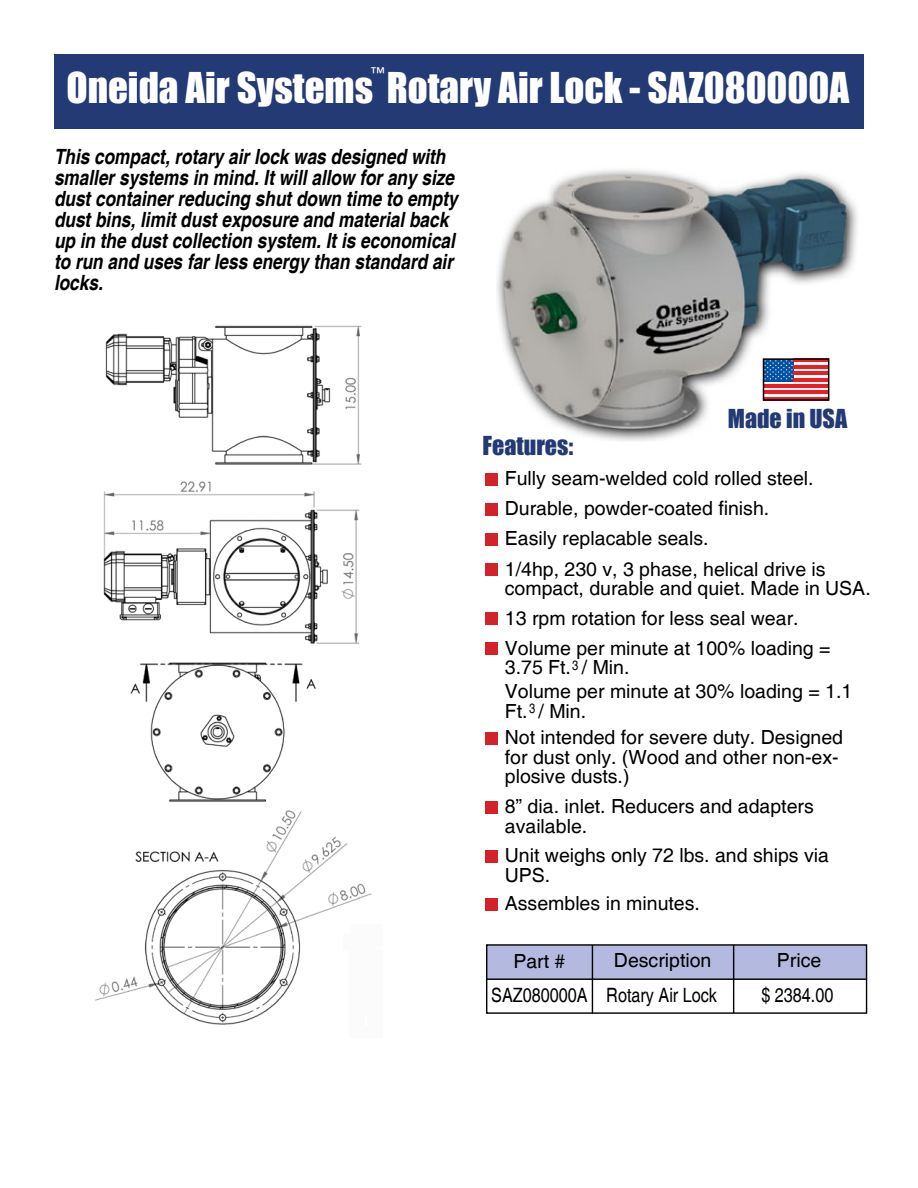
<style>
.page{position:relative;width:918px;height:1188px;background:#fff}
.page>*{position:absolute;margin:0;border:0;box-sizing:border-box;transform-origin:0 0}
.t1{font:39px "Impact";color:#fff}
.t2{font:24px "Impact";color:#233a75}
.t3{font:italic 700 condensed 21px/21px "Helvetica";color:#000}
.t4{font:condensed 19.8px "Helvetica";color:#000}
.t5{font:19.5px/19.5px "Helvetica";color:#000}
.t6{font:15px "Helvetica";color:#fff}
.t7{font:condensed 13.5px "Helvetica";color:#000}
</style>
<div class="page">
<img style="left:95px;top:810px;width:277px;height:215px">
<img style="left:105px;top:325px;width:257px;height:140px">
<img style="left:103px;top:481px;width:257px;height:163px">
<img style="left:130px;top:662px;width:186px;height:140px">
<div style="left:54px;top:54px;width:810px;height:74px;background:#233a75"></div>
<img style="left:497px;top:170px;width:361px;height:271px">
<div style="left:485px;top:473px;width:12px;height:12px;background:#d2232a"></div>
<div style="left:485px;top:503px;width:12px;height:12px;background:#d2232a"></div>
<div style="left:485px;top:533px;width:12px;height:12px;background:#d2232a"></div>
<div style="left:485px;top:564px;width:12px;height:12px;background:#d2232a"></div>
<div style="left:485px;top:612px;width:12px;height:12px;background:#d2232a"></div>
<div style="left:485px;top:733px;width:12px;height:12px;background:#d2232a"></div>
<div style="left:485px;top:643px;width:12px;height:12px;background:#d2232a"></div>
<div style="left:485px;top:802px;width:12px;height:12px;background:#d2232a"></div>
<div style="left:485px;top:851px;width:12px;height:12px;background:#d2232a"></div>
<div style="left:485px;top:899px;width:12px;height:12px;background:#d2232a"></div>
<svg style="left:766px;top:362px;width:60px;height:35px"></svg>
<svg style="left:766px;top:361px;width:28px;height:20px"></svg>
<svg style="left:766px;top:361px;width:27px;height:19px"></svg>
<hr style="left:794px;top:359px;width:35px;height:3px;background:#ed1d24">
<hr style="left:794px;top:365px;width:35px;height:3px;background:#ed1d24">
<hr style="left:794px;top:372px;width:35px;height:3px;background:#ed1d24">
<hr style="left:794px;top:378px;width:35px;height:3px;background:#ed1d24">
<hr style="left:763px;top:385px;width:66px;height:3px;background:#ed1d24">
<hr style="left:763px;top:391px;width:66px;height:3px;background:#ed1d24">
<hr style="left:763px;top:397px;width:66px;height:3px;background:#ed1d24">
<div style="left:763px;top:358px;width:66px;height:43px;border:2px solid #000"></div>
<div style="left:487px;top:945px;width:379px;height:35px;background:#b4badf"></div>
<div style="left:486px;top:944px;width:381px;height:70px;border:1px solid #000"></div>
<hr style="left:487px;top:978px;width:379px;height:2px;background:#000">
<hr style="left:733px;top:945px;width:1px;height:68px;background:#000">
<hr style="left:592px;top:945px;width:1px;height:69px;background:#000">
<p class="t6" style="left:371px;top:64px;width:16px">™</p>
<h1 class="t1" style="left:66px;top:58px;width:784px">Oneida Air Systems Rotary Air Lock - SAZ080000A</h1>
<p class="t3" style="left:54px;top:146px;width:405px">This compact, rotary air lock was designed with smaller systems in mind. It will allow for any size dust container reducing shut down time to empty dust bins, limit dust exposure and material back up in the dust collection system. It is economical to run and uses far less energy than standard air locks.</p>
<p class="t2" style="left:483px;top:427px;width:92px">Features:</p>
<p class="t2" style="left:728px;top:400px;width:121px">Made in USA</p>
<p class="t5" style="left:505px;top:464px;width:322px;line-height:30.2px">Fully seam-welded cold rolled steel.<br>Durable, powder-coated finish.<br>Easily replacable seals.<br>1/4hp, 230 v, 3 phase, helical drive is</p>
<p class="t5" style="left:505px;top:574px;width:367px;line-height:30.5px">compact, durable and quiet. Made in USA.<br>13 rpm rotation for less seal wear.</p>
<p class="t5" style="left:505px;top:639px;width:327px">Volume per minute at 100% loading =<br>3.75 Ft. / Min.</p>
<p class="t5" style="left:505px;top:682px;width:349px">Volume per minute at 30% loading = 1.1<br>Ft. / Min.</p>
<p class="t7" style="left:572px;top:657px;width:8px">3</p>
<p class="t7" style="left:529px;top:701px;width:8px">3</p>
<p class="t5" style="left:505px;top:728px;width:340px">Not intended for severe duty. Designed for dust only. (Wood and other non-ex&shy;plosive dusts.)</p>
<p class="t5" style="left:505px;top:797px;width:310px">8” dia. inlet. Reducers and adapters available.</p>
<p class="t5" style="left:505px;top:846px;width:326px">Unit weighs only 72 lbs. and ships via<br>UPS.</p>
<p class="t5" style="left:505px;top:895px;width:197px">Assembles in minutes.</p>
<p class="t5" style="left:513px;top:952px;width:54px">Part #</p>
<p class="t5" style="left:777px;top:951px;width:46px">Price</p>
<p class="t4" style="left:491px;top:984px;width:227px">SAZ080000A Rotary Air Lock</p>
<p class="t4" style="left:761px;top:984px;width:74px">$ 2384.00</p>
<p class="t5" style="left:614px;top:951px;width:99px">Description</p>
</div>
